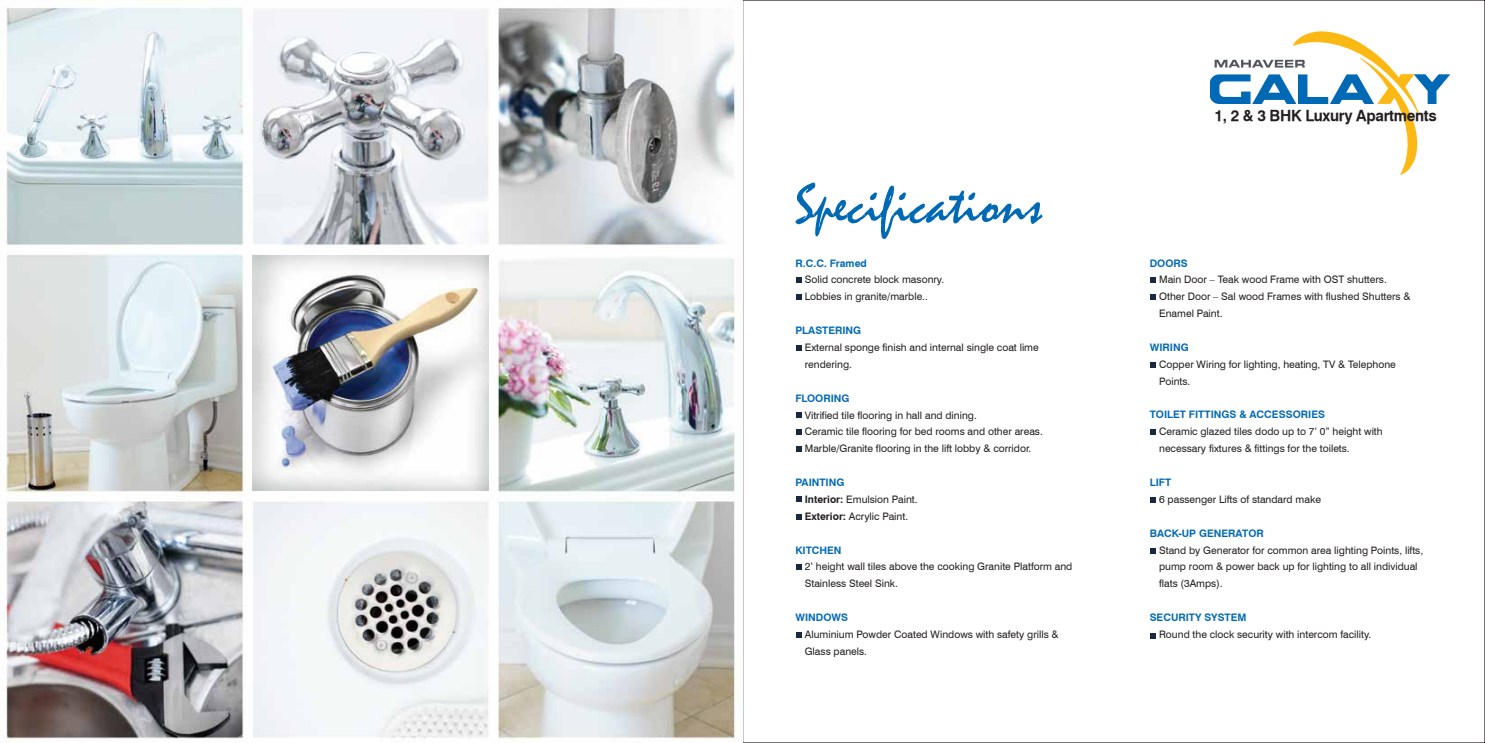
<style>
.page{position:relative;width:1485px;height:743px;background:#fff}
.page>*{position:absolute;margin:0;border:0;box-sizing:border-box;transform-origin:0 0}
.t1{font:56.25px "Mistral";color:#0069b5}
.t2{font:15.25px "Swiss 721 Bold BT";letter-spacing:-.02em;color:#231f20}
.t3{font:10.25px/16.9px "Swiss 721 BT";color:#231f20}
.t4{font:700 10.25px "Swiss 721 BT";color:#0069b5}
.s1{font-weight:700;color:#0069b5}
.s2{font-weight:700}
</style>
<div class="page">
<svg style="left:796px;top:278px;width:5px;height:5px"></svg>
<svg style="left:796px;top:294px;width:5px;height:6px"></svg>
<svg style="left:1150px;top:278px;width:5px;height:5px"></svg>
<svg style="left:1150px;top:294px;width:5px;height:6px"></svg>
<svg style="left:1150px;top:363px;width:5px;height:5px"></svg>
<svg style="left:1150px;top:429px;width:5px;height:6px"></svg>
<svg style="left:1150px;top:497px;width:5px;height:5px"></svg>
<svg style="left:1150px;top:548px;width:5px;height:6px"></svg>
<svg style="left:1150px;top:633px;width:5px;height:5px"></svg>
<svg style="left:796px;top:345px;width:5px;height:6px"></svg>
<svg style="left:796px;top:412px;width:5px;height:5px"></svg>
<svg style="left:796px;top:429px;width:5px;height:5px"></svg>
<svg style="left:796px;top:446px;width:5px;height:5px"></svg>
<svg style="left:796px;top:496px;width:5px;height:6px"></svg>
<svg style="left:796px;top:514px;width:5px;height:5px"></svg>
<svg style="left:796px;top:564px;width:5px;height:5px"></svg>
<svg style="left:796px;top:632px;width:5px;height:5px"></svg>
<svg style="left:1210px;top:31px;width:240px;height:144px"></svg>
<img style="left:3px;top:7px;width:733px;height:733px">
<img style="left:253px;top:255px;width:235px;height:236px">
<h1 class="t1" style="left:795px;top:171px;width:249px">Specifications</h1>
<p class="t4" style="left:795px;top:256px;width:73px">R.C.C. Framed</p>
<p class="t3" style="left:805px;top:271px;width:141px">Solid concrete block masonry.<br>Lobbies in granite/marble..</p>
<p class="t4" style="left:795px;top:324px;width:67px">PLASTERING</p>
<p class="t3" style="left:805px;top:339px;width:236px">External sponge finish and internal single coat lime rendering.</p>
<p class="t4" style="left:795px;top:391px;width:56px">FLOORING</p>
<p class="t3" style="left:805px;top:406px;width:240px">Vitrified tile flooring in hall and dining.<br>Ceramic tile flooring for bed rooms and other areas.<br>Marble/Granite flooring in the lift lobby &amp; corridor.</p>
<p class="t3" style="left:805px;top:474px;width:114px;text-indent:-9px"><span class="s1">PAINTING<br></span><span class="s2">Interior:</span> Emulsion Paint.<br><span class="s2">Exterior:</span> Acrylic Paint.</p>
<p class="t4" style="left:795px;top:543px;width:48px">KITCHEN</p>
<p class="t3" style="left:805px;top:558px;width:269px">2’ height wall tiles above the cooking Granite Platform and<br>Stainless Steel Sink.</p>
<p class="t4" style="left:795px;top:611px;width:54px">WINDOWS</p>
<p class="t3" style="left:805px;top:625px;width:255px">Aluminium Powder Coated Windows with safety grills &amp;<br>Glass panels.</p>
<h2 class="t2" style="left:1214px;top:106px;width:224px">1, 2 &amp; 3 BHK Luxury Apartments</h2>
<p class="t4" style="left:1150px;top:256px;width:40px">DOORS</p>
<p class="t3" style="left:1159px;top:271px;width:253px">Main Door – Teak wood Frame with OST shutters.<br>Other Door – Sal wood Frames with flushed Shutters &amp;<br>Enamel Paint.</p>
<p class="t4" style="left:1150px;top:341px;width:40px">WIRING</p>
<p class="t3" style="left:1159px;top:355px;width:238px">Copper Wiring for lighting, heating, TV &amp; Telephone<br>Points.</p>
<p class="t4" style="left:1150px;top:408px;width:177px">TOILET FITTINGS &amp; ACCESSORIES</p>
<p class="t3" style="left:1159px;top:423px;width:225px">Ceramic glazed tiles dodo up to 7’ 0” height with necessary fixtures &amp; fittings for the toilets.</p>
<p class="t4" style="left:1150px;top:476px;width:23px">LIFT</p>
<p class="t3" style="left:1159px;top:490px;width:163px">6 passenger Lifts of standard make</p>
<p class="t4" style="left:1150px;top:526px;width:116px">BACK-UP GENERATOR</p>
<p class="t3" style="left:1159px;top:541px;width:266px">Stand by Generator for common area lighting Points, lifts, pump room &amp; power back up for lighting to all individual flats (3Amps).</p>
<p class="t4" style="left:1150px;top:611px;width:98px">SECURITY SYSTEM</p>
<p class="t3" style="left:1159px;top:625px;width:214px">Round the clock security with intercom facility.</p>
</div>
